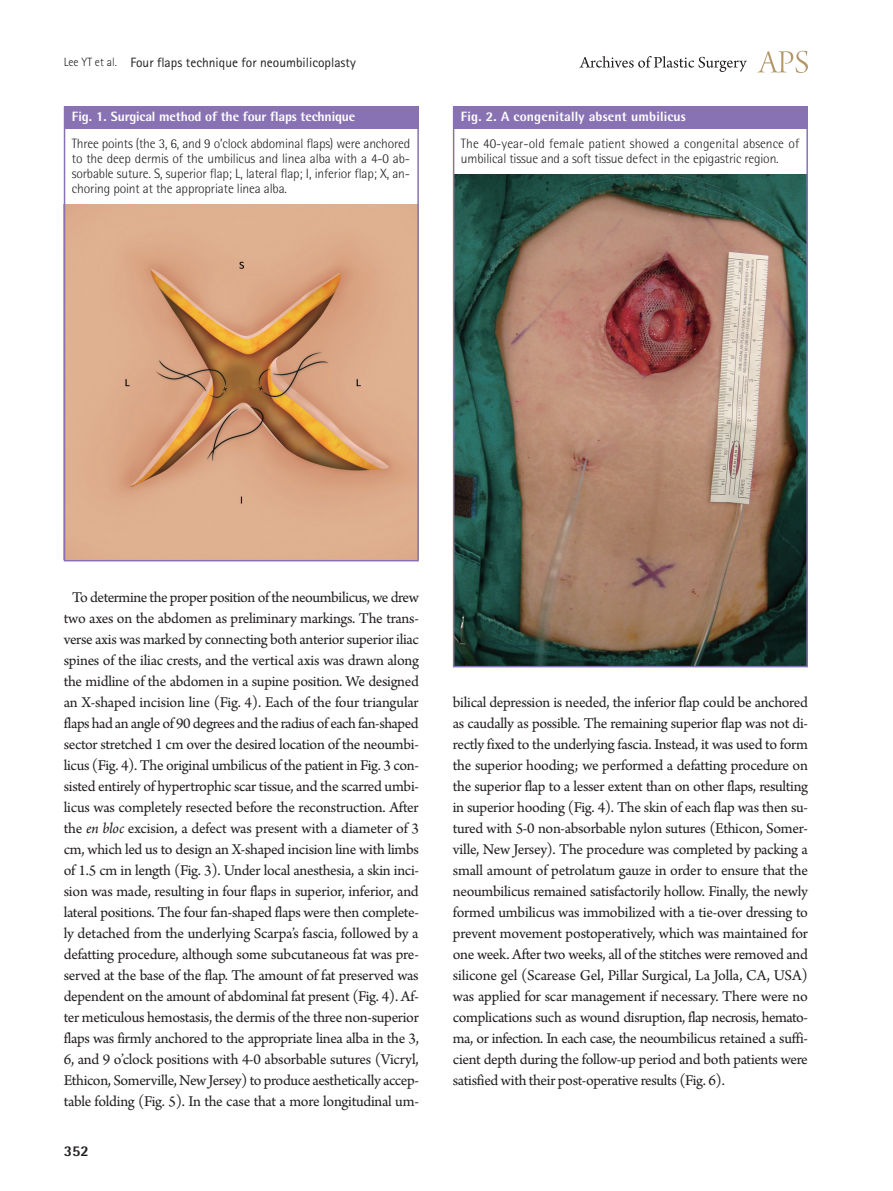
<style>
.page{position:relative;width:893px;height:1191px;background:#fff}
.page>*{position:absolute;margin:0;border:0;box-sizing:border-box;transform-origin:0 0}
.본문{font:15.75px/21px "Arno Pro";letter-spacing:-.02em;color:#231f20;text-align:center}
.t1{font:800 15px "Rotis Semi Sans Std";color:#231f20}
.그림설명{font:300 13.5px/15px "Rotis Semi Sans Std";letter-spacing:-.01em;color:#231f20;text-align:justify}
.하시라_제목{font:13.5px "Rotis Sans Serif Std";color:#231f20}
.표그림제목{font:800 13.5px "Rotis Semi Sans Std";letter-spacing:-.015em;color:#fff}
.표그림제목-2{font:800 13.5px "Rotis Semi Sans Std";letter-spacing:.01em;color:#fff}
.s1{font-weight:300;font-size:12px}
.s2{font-style:italic}
</style>
<div class="page">
<svg style="left:757px;top:51px;width:51px;height:22px"></svg>
<svg style="left:579px;top:56px;width:168px;height:16px"></svg>
<img style="left:67px;top:205px;width:349px;height:353px">
<div style="left:64px;top:106px;width:354px;height:23px;background:#8972b3"></div>
<div style="left:64px;top:106px;width:355px;height:455px;border:2px solid #8972b3"></div>
<img style="left:456px;top:175px;width:349px;height:489px">
<div style="left:453px;top:106px;width:354px;height:23px;background:#8972b3"></div>
<div style="left:453px;top:106px;width:355px;height:561px;border:2px solid #8972b3"></div>
<p class="하시라_제목" style="left:64px;top:54px;width:294px"><span class="s1">Lee YT et al.</span> Four flaps technique for neoumbilicoplasty</p>
<p class="표그림제목" style="left:72px;top:108px;width:285px">Fig. 1. Surgical method of the four flaps technique</p>
<p class="그림설명" style="left:72px;top:136px;width:340px">Three points (the 3, 6, and 9 o’clock abdominal flaps) were anchored to the deep dermis of the umbilicus and linea alba with a 4-0 ab&shy;sorbable suture. S, superior flap; L, lateral flap; I, inferior flap; X, an&shy;choring point at the appropriate linea alba.</p>
<p class="표그림제목-2" style="left:461px;top:108px;width:226px">Fig. 2. A congenitally absent umbilicus</p>
<p class="그림설명" style="left:461px;top:136px;width:340px">The 40-year-old female patient showed a congenital absence of umbilical tissue and a soft tissue defect in the epigastric region.</p>
<p class="본문" style="left:64px;top:588px;width:357px">To determine the proper position of the neoumbilicus, we drew two axes on the abdomen as preliminary markings. The trans&shy;verse axis was marked by connecting both anterior superior iliac spines of the iliac crests, and the vertical axis was drawn along the midline of the abdomen in a supine position. We designed an X-shaped incision line (Fig. 4). Each of the four triangular flaps had an angle of 90 degrees and the radius of each fan-shaped sector stretched 1 cm over the desired location of the neoumbi&shy;licus (Fig. 4). The original umbilicus of the patient in Fig. 3 con&shy;sisted entirely of hypertrophic scar tissue, and the scarred umbi&shy;licus was completely resected before the reconstruction. After the <span class="s2">en bloc</span> excision, a defect was present with a diameter of 3 cm, which led us to design an X-shaped incision line with limbs of 1.5 cm in length (Fig. 3). Under local anesthesia, a skin inci&shy;sion was made, resulting in four flaps in superior, inferior, and lateral positions. The four fan-shaped flaps were then complete&shy;ly detached from the underlying Scarpa’s fascia, followed by a defatting procedure, although some subcutaneous fat was pre&shy;served at the base of the flap. The amount of fat preserved was dependent on the amount of abdominal fat present (Fig. 4). Af&shy;ter meticulous hemostasis, the dermis of the three non-superior flaps was firmly anchored to the appropriate linea alba in the 3, 6, and 9 o’clock positions with 4-0 absorbable sutures (Vicryl, Ethicon, Somerville, New Jersey) to produce aesthetically accep&shy;table folding (Fig. 5). In the case that a more longitudinal um-</p>
<p class="t1" style="left:64px;top:1141px;width:27px">352</p>
<p class="본문" style="left:453px;top:693px;width:357px;text-align:justify">bilical depression is needed, the inferior flap could be anchored as caudally as possible. The remaining superior flap was not di&shy;rectly fixed to the underlying fascia. Instead, it was used to form the superior hooding; we performed a defatting procedure on the superior flap to a lesser extent than on other flaps, resulting in superior hooding (Fig. 4). The skin of each flap was then su&shy;tured with 5-0 non-absorbable nylon sutures (Ethicon, Somer&shy;ville, New Jersey). The procedure was completed by packing a small amount of petrolatum gauze in order to ensure that the neoumbilicus remained satisfactorily hollow. Finally, the newly formed umbilicus was immobilized with a tie-over dressing to prevent movement postoperatively, which was maintained for one week. After two weeks, all of the stitches were removed and silicone gel (Scarease Gel, Pillar Surgical, La Jolla, CA, USA) was applied for scar management if necessary. There were no complications such as wound disruption, flap necrosis, hemato&shy;ma, or infection. In each case, the neoumbilicus retained a suffi&shy;cient depth during the follow-up period and both patients were satisfied with their post-operative results (Fig. 6).</p>
</div>
